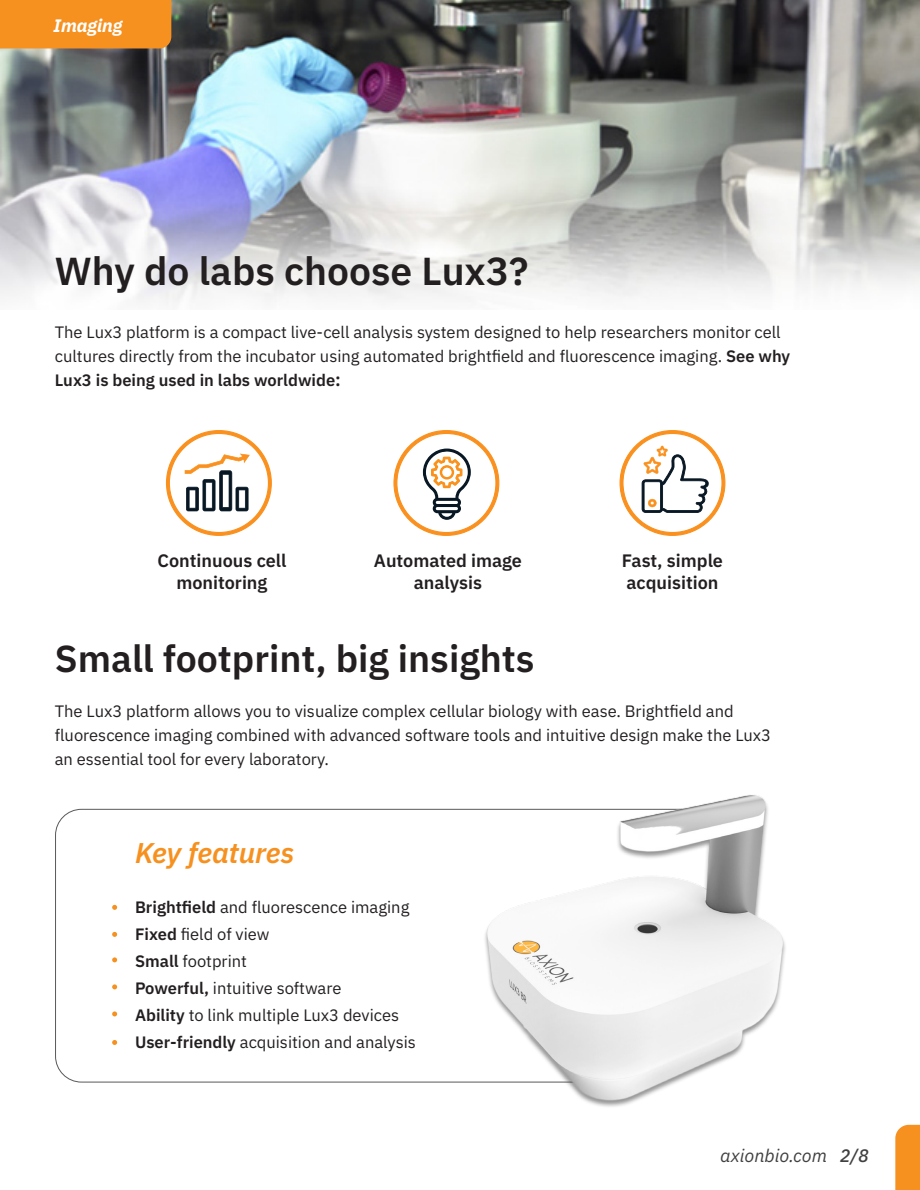
<style>
.page{position:relative;width:920px;height:1190px;background:#fff}
.page>*{position:absolute;margin:0;border:0;box-sizing:border-box;transform-origin:0 0}
.t1{font:600 39px "IBM Plex Sans";color:#231f20}
.t2{font:600 37.5px "IBM Plex Sans";color:#231f20}
.t3{font:italic 600 28.5px "IBM Plex Sans";color:#f69120}
.t4{font:600 18px/22.5px "IBM Plex Sans";color:#231f20}
.t5{font:italic 18px "IBM Plex Sans";color:#404040}
.t6{font:italic 700 18px "IBM Plex Sans";color:#fff}
.t7{font:16.5px/24px "IBM Plex Sans";color:#231f20}
.s1{font-weight:600}
.s2{font-weight:600;font-size:18px}
.s3{font-weight:500}
</style>
<div class="page">
<img style="left:1px;top:0;width:918px;height:303px">
<div style="left:0;top:0;width:171px;height:48px;background:#f69120"></div>
<svg style="left:895px;top:1124px;width:24px;height:65px"></svg>
<svg style="left:112px;top:904px;width:5px;height:5px"></svg>
<svg style="left:112px;top:931px;width:5px;height:5px"></svg>
<svg style="left:112px;top:957px;width:5px;height:5px"></svg>
<svg style="left:112px;top:984px;width:5px;height:5px"></svg>
<svg style="left:112px;top:1011px;width:5px;height:5px"></svg>
<svg style="left:112px;top:1040px;width:5px;height:4px"></svg>
<img style="left:396px;top:795px;width:390px;height:312px">
<svg style="left:165px;top:430px;width:107px;height:106px"></svg>
<svg style="left:393px;top:430px;width:106px;height:106px"></svg>
<svg style="left:619px;top:430px;width:106px;height:106px"></svg>
<p class="t6" style="left:54px;top:11px;width:70px">Imaging</p>
<p class="t1" style="left:55px;top:240px;width:475px">Why do labs choose Lux3?</p>
<p class="t7" style="left:55px;top:319px;width:736px">The Lux3 platform is a compact live-cell analysis system designed to help researchers monitor cell cultures directly from the incubator using automated brightfield and fluorescence imaging. <span class="s1">See why<br>Lux3 is being used in labs worldwide</span><span class="s2">:</span></p>
<p class="t4" style="left:157px;top:547px;width:130px">Continuous cell</p>
<p class="t4" style="left:176px;top:569px;width:92px">monitoring</p>
<p class="t4" style="left:374px;top:547px;width:149px">Automated image</p>
<p class="t4" style="left:413px;top:569px;width:70px">analysis</p>
<p class="t4" style="left:621px;top:547px;width:102px">Fast, simple acquisition</p>
<p class="t2" style="left:55px;top:629px;width:481px">Small footprint, big insights</p>
<p class="t7" style="left:55px;top:697px;width:717px">The Lux3 platform allows you to visualize complex cellular biology with ease. Brightfield and fluorescence imaging combined with advanced software tools and intuitive design make the Lux3</p>
<p class="t7" style="left:55px;top:745px;width:275px">an essential tool for every laboratory.</p>
<p class="t3" style="left:135px;top:829px;width:161px">Key features</p>
<p class="t7" style="left:135px;top:893px;width:276px"><span class="s1">Brightfield</span> and fluorescence imaging</p>
<p class="t7" style="left:135px;top:920px;width:136px"><span class="s1">Fixed</span> field of view</p>
<p class="t7" style="left:135px;top:947px;width:113px"><span class="s1">Small</span> footprint</p>
<p class="t7" style="left:135px;top:974px;width:208px"><span class="s1">Powerful,</span> intuitive software</p>
<p class="t7" style="left:135px;top:1001px;width:265px"><span class="s1">Ability</span> to link multiple Lux3 devices</p>
<p class="t7" style="left:135px;top:1028px;width:282px"><span class="s1">User-friendly</span> acquisition and analysis</p>
<p class="t5" style="left:720px;top:1141px;width:150px">axionbio.com <span class="s3">2/8</span></p>
</div>
